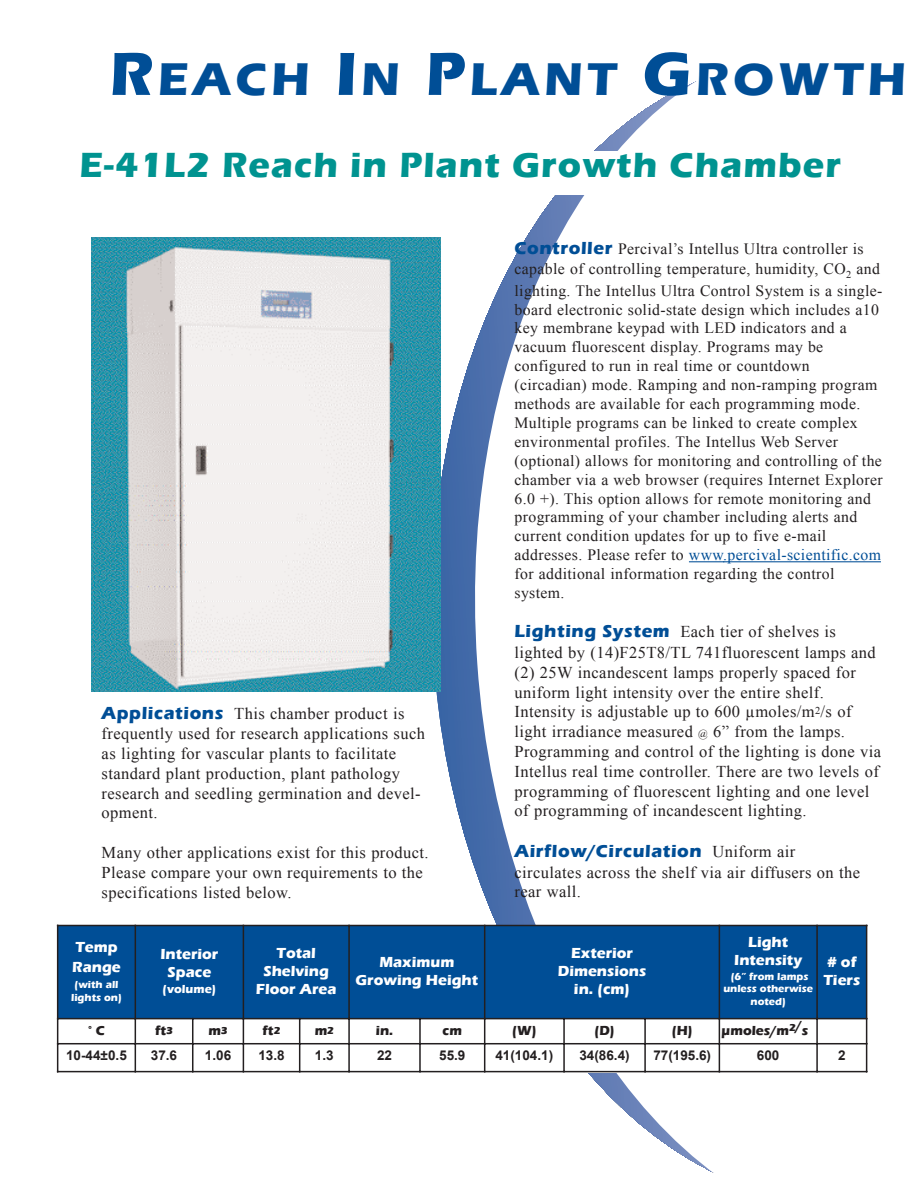
<style>
.page{position:relative;width:918px;height:1188px;background:#fff}
.page>*{position:absolute;margin:0;border:0;box-sizing:border-box;transform-origin:0 0}
.t1{font:700 47.25px "Eras ITC";letter-spacing:.085em;color:#004e96}
.t2{font:700 36px "Eras ITC";letter-spacing:.035em;color:#009390}
.t3{font:700 18px "Eras ITC";letter-spacing:.035em;color:#004e96}
.t4{font:16.5px/20px "Times New Roman";letter-spacing:.025em;color:#231f20}
.t5{font:15.75px/18.9px "Times New Roman";letter-spacing:.025em;color:#231f20}
.t6{font:700 15px/18px "Eras ITC";color:#fff;text-align:center}
.t7{font:700 13.5px "Arial";color:#231f20}
.t8{font:700 13.5px "Eras ITC";color:#231f20}
.t9{font:700 12px "Eras ITC";color:#fff}
.t10{font:700 10.5px/12.6px "Eras ITC";color:#fff;text-align:center}
.s1{font-size:63px}
.s2{font-family:"Eras ITC";font-weight:700;font-size:18px;color:#004e96}
.s3{color:#004e96}
.s4{font-size:10.5px}
.s5{font-family:"Times New Roman";font-weight:400;font-size:16.5px;color:#231f20}
</style>
<div class="page">
<svg style="left:454px;top:81px;width:427px;height:1092px"></svg>
<div style="left:58px;top:926px;width:77px;height:93px;background:#004e96"></div>
<div style="left:135px;top:926px;width:108px;height:93px;background:#004e96"></div>
<div style="left:243px;top:926px;width:106px;height:93px;background:#004e96"></div>
<div style="left:349px;top:926px;width:136px;height:93px;background:#004e96"></div>
<div style="left:485px;top:926px;width:234px;height:93px;background:#004e96"></div>
<div style="left:719px;top:926px;width:98px;height:93px;background:#004e96"></div>
<div style="left:817px;top:926px;width:50px;height:93px;background:#004e96"></div>
<div style="left:420px;top:1019px;width:65px;height:25px;background:#fff"></div>
<div style="left:485px;top:1019px;width:79px;height:25px;background:#fff"></div>
<div style="left:564px;top:1019px;width:81px;height:25px;background:#fff"></div>
<div style="left:645px;top:1019px;width:74px;height:25px;background:#fff"></div>
<div style="left:719px;top:1019px;width:98px;height:25px;background:#fff"></div>
<div style="left:817px;top:1019px;width:50px;height:25px;background:#fff"></div>
<div style="left:420px;top:1044px;width:65px;height:28px;background:#fff"></div>
<div style="left:485px;top:1044px;width:79px;height:28px;background:#fff"></div>
<div style="left:564px;top:1044px;width:81px;height:28px;background:#fff"></div>
<div style="left:645px;top:1044px;width:74px;height:28px;background:#fff"></div>
<div style="left:719px;top:1044px;width:98px;height:28px;background:#fff"></div>
<div style="left:817px;top:1044px;width:50px;height:28px;background:#fff"></div>
<hr style="left:57px;top:925px;width:1px;height:147px;background:#231f20">
<hr style="left:135px;top:925px;width:1px;height:147px;background:#231f20">
<hr style="left:192px;top:1018px;width:1px;height:54px;background:#231f20">
<hr style="left:243px;top:925px;width:1px;height:147px;background:#231f20">
<hr style="left:299px;top:1018px;width:1px;height:54px;background:#231f20">
<hr style="left:348px;top:925px;width:2px;height:147px;background:#231f20">
<hr style="left:419px;top:1018px;width:2px;height:54px;background:#231f20">
<hr style="left:484px;top:925px;width:1px;height:147px;background:#231f20">
<hr style="left:563px;top:1018px;width:2px;height:54px;background:#231f20">
<hr style="left:644px;top:1018px;width:2px;height:54px;background:#231f20">
<hr style="left:719px;top:925px;width:1px;height:147px;background:#231f20">
<hr style="left:816px;top:925px;width:2px;height:147px;background:#231f20">
<hr style="left:866px;top:925px;width:1px;height:147px;background:#231f20">
<hr style="left:57px;top:925px;width:810px;height:1px;background:#231f20">
<hr style="left:57px;top:1018px;width:810px;height:1px;background:#231f20">
<hr style="left:57px;top:1043px;width:810px;height:1px;background:#231f20">
<hr style="left:57px;top:1071px;width:810px;height:1px;background:#231f20">
<hr style="left:689px;top:561px;width:35px;height:1px;background:#004e96">
<hr style="left:723px;top:561px;width:158px;height:1px;background:#004e96">
<div style="left:51px;top:151px;width:819px;height:44px;background:#fff"></div>
<img style="left:91px;top:237px;width:350px;height:455px">
<h1 class="t1" style="left:110px;top:52px;width:798px"><span class="s1">R</span>EACH <span class="s1">I</span>N <span class="s1">P</span>LANT <span class="s1">G</span>ROWTH</h1>
<h2 class="t2" style="left:79px;top:145px;width:763px">E-41L2 Reach in Plant Growth Chamber</h2>
<p class="t4" style="left:102px;top:703px;width:325px"><span class="s2">Applications</span> This chamber product is frequently used for research applications such as lighting for vascular plants to facilitate standard plant production, plant pathology research and seedling germination and devel&shy;opment.</p>
<p class="t4" style="left:102px;top:842px;width:329px">Many other applications exist for this product.<br>Please compare your own requirements to the specifications listed below.</p>
<p class="t5" style="left:514px;top:239px;width:369px;line-height:20.5px"><span class="s2">Controller</span> Percival’s Intellus Ultra controller is capable of controlling temperature, humidity, CO<sub>2</sub> and lighting. The Intellus Ultra Control System is a single-</p>
<p class="t5" style="left:514px;top:300px;width:370px">board electronic solid-state design which includes a10 key membrane keypad with LED indicators and a vacuum fluorescent display. Programs may be configured to run in real time or countdown (circadian) mode. Ramping and non-ramping program methods are available for each programming mode.<br>Multiple programs can be linked to create complex environmental profiles. The Intellus Web Server (optional) allows for monitoring and controlling of the chamber via a web browser (requires Internet Explorer 6.0 +). This option allows for remote monitoring and programming of your chamber including alerts and current condition updates for up to five e-mail addresses. Please refer to <span class="s3">www.percival-scientific.com </span>for additional information regarding the control system.</p>
<p class="t4" style="left:514px;top:622px;width:368px"><span class="s2">Lighting System</span> Each tier of shelves is lighted by (14)F25T8/TL 741fluorescent lamps and (2) 25W incandescent lamps properly spaced for uniform light intensity over the entire shelf.<br>Intensity is adjustable up to 600 µmoles/m<sup>2</sup>/s of light irradiance measured <span class="s4">@</span> 6” from the lamps.<br>Programming and control of the lighting is done via Intellus real time controller. There are two levels of programming of fluorescent lighting and one level of programming of incandescent lighting.</p>
<p class="t3" style="left:514px;top:841px;width:282px">Airflow/Circulation <span class="s5">Uniform air</span></p>
<p class="t4" style="left:514px;top:862px;width:347px">circulates across the shelf via air diffusers on the rear wall.</p>
<p class="t6" style="left:72px;top:937px;width:50px;line-height:20.1px;text-align:left">Temp<br>Range</p>
<p class="t10" style="left:71px;top:978px;width:52px">(with all lights on)</p>
<p class="t6" style="left:160px;top:945px;width:59px">Interior<br>Space</p>
<p class="t9" style="left:163px;top:982px;width:55px">(volume)</p>
<p class="t6" style="left:256px;top:944px;width:82px">Total<br>Shelving<br>Floor Area</p>
<p class="t6" style="left:356px;top:953px;width:124px">Maximum<br>Growing Height</p>
<p class="t6" style="left:558px;top:944px;width:90px">Exterior<br>Dimensions in. (cm)</p>
<p class="t6" style="left:734px;top:933px;width:69px">Light<br>Intensity</p>
<p class="t10" style="left:723px;top:970px;width:91px">(6” from lamps unless otherwise noted)</p>
<p class="t6" style="left:823px;top:953px;width:38px;text-align:left"># of<br>Tiers</p>
<p class="t8" style="left:88px;top:1023px;width:19px">° C</p>
<p class="t8" style="left:155px;top:1023px;width:19px">ft<span class="s4">3</span></p>
<p class="t8" style="left:208px;top:1023px;width:21px">m<span class="s4">3</span></p>
<p class="t8" style="left:263px;top:1023px;width:19px">ft<span class="s4">2</span></p>
<p class="t8" style="left:315px;top:1023px;width:21px">m<span class="s4">2</span></p>
<p class="t8" style="left:376px;top:1023px;width:19px">in.</p>
<p class="t8" style="left:443px;top:1023px;width:21px">cm</p>
<p class="t8" style="left:512px;top:1023px;width:26px">(W)</p>
<p class="t8" style="left:594px;top:1023px;width:22px">(D)</p>
<p class="t8" style="left:672px;top:1023px;width:138px">(H) µmoles/m<sup>2</sup>/s</p>
<p class="t7" style="left:66px;top:1048px;width:62px">10-44±0.5</p>
<p class="t7" style="left:151px;top:1048px;width:28px">37.6</p>
<p class="t7" style="left:205px;top:1048px;width:28px">1.06</p>
<p class="t7" style="left:258px;top:1048px;width:28px">13.8</p>
<p class="t7" style="left:315px;top:1048px;width:20px">1.3</p>
<p class="t7" style="left:377px;top:1048px;width:17px">22</p>
<p class="t7" style="left:439px;top:1048px;width:28px">55.9</p>
<p class="t7" style="left:495px;top:1048px;width:59px">41(104.1)</p>
<p class="t7" style="left:579px;top:1048px;width:52px">34(86.4)</p>
<p class="t7" style="left:653px;top:1048px;width:59px">77(195.6)</p>
<p class="t7" style="left:757px;top:1048px;width:24px">600</p>
<p class="t7" style="left:838px;top:1048px;width:9px">2</p>
</div>
